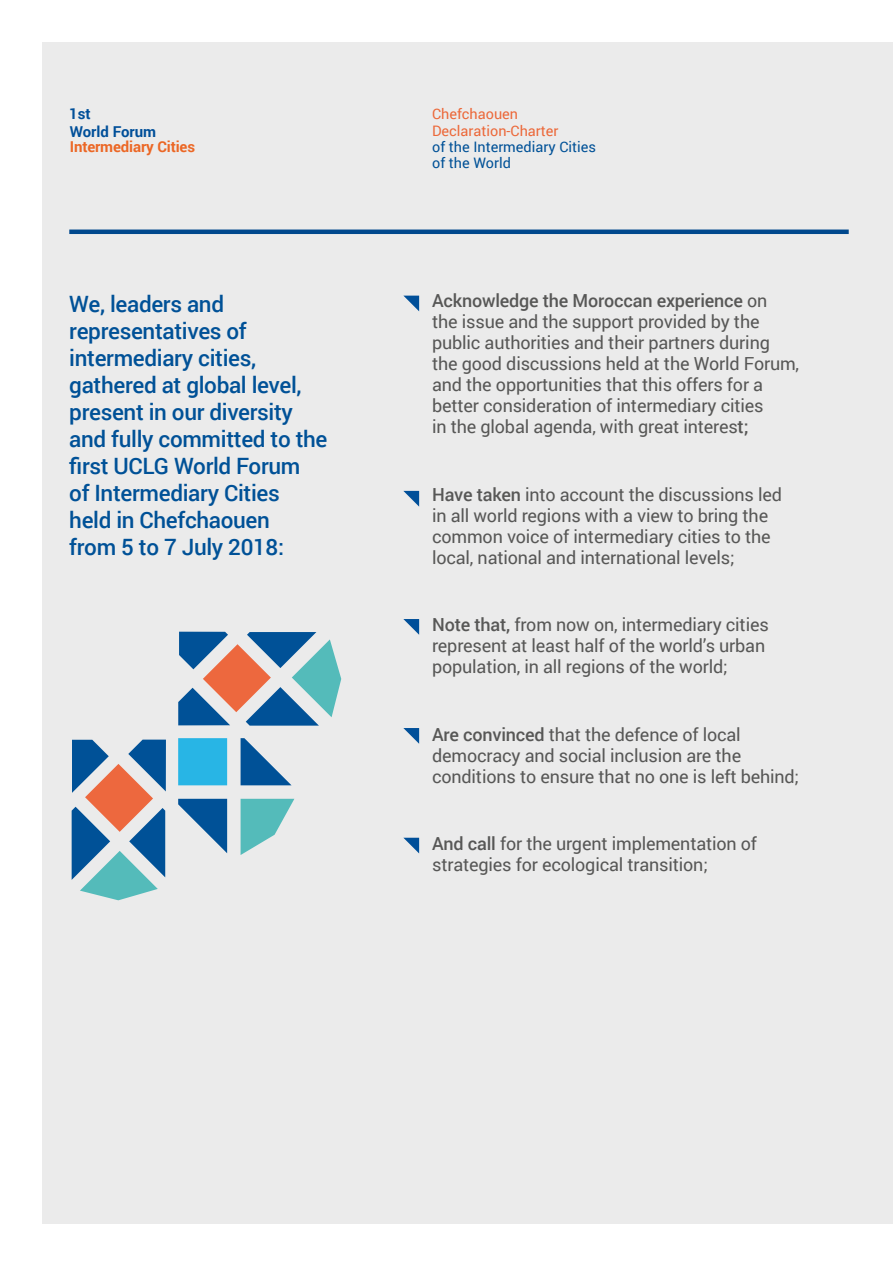
<style>
.page{position:relative;width:893px;height:1263px;background:#fff}
.page>*{position:absolute;margin:0;border:0;box-sizing:border-box;transform-origin:0 0}
.t1{font:500 22.5px/27px "Roboto";letter-spacing:-.015em;color:#005197}
.t2{font:18px/21px "Roboto";letter-spacing:-.01em;color:#575756}
.t3{font:700 15px "Roboto";letter-spacing:-.01em;color:#ec6725}
.t4{font:700 15px/17.2px "Roboto";color:#004f99}
.t5{font:14.4px/16.2px "Roboto";color:#005197}
.t6{font:14.4px/16.2px "Roboto";color:#ec6839}
.s1{font-weight:500}
</style>
<div class="page">
<div style="left:43px;top:43px;width:850px;height:1181px;background:#ebebeb"></div>
<hr style="left:69px;top:230px;width:780px;height:4px;background:#00488d">
<svg style="left:404px;top:296px;width:15px;height:15px"></svg>
<svg style="left:403px;top:491px;width:16px;height:16px"></svg>
<svg style="left:403px;top:619px;width:16px;height:16px"></svg>
<svg style="left:403px;top:728px;width:16px;height:16px"></svg>
<svg style="left:403px;top:838px;width:16px;height:15px"></svg>
<svg style="left:72px;top:740px;width:94px;height:160px"></svg>
<svg style="left:178px;top:799px;width:49px;height:54px"></svg>
<div style="left:178px;top:738px;width:49px;height:47px;background:#28b5e5"></div>
<svg style="left:241px;top:799px;width:53px;height:56px"></svg>
<svg style="left:241px;top:738px;width:50px;height:47px"></svg>
<svg style="left:178px;top:632px;width:163px;height:94px"></svg>
<p class="t4" style="left:69px;top:105px;width:88px">1st<br>World Forum</p>
<p class="t3" style="left:70px;top:136px;width:127px">Intermediary Cities</p>
<p class="t6" style="left:432px;top:106px;width:128px">Chefchaouen<br>Declaration-Charter</p>
<p class="t5" style="left:432px;top:138px;width:165px">of the Intermediary Cities of the World</p>
<p class="t1" style="left:69px;top:289px;width:260px">We, leaders and representatives of intermediary cities, gathered at global level, present in our diversity and fully committed to the first UCLG World Forum<br>of Intermediary Cities held in Chefchaouen<br>from 5 to 7 July 2018:</p>
<p class="t2" style="left:432px;top:289px;width:369px"><span class="s1">Acknowledge the Moroccan experience</span> on<br>the issue and the support provided by the public authorities and their partners during the good discussions held at the World Forum, and the opportunities that this offers for a better consideration of intermediary cities<br>in the global agenda, with great interes<span class="s1">t;</span></p>
<p class="t2" style="left:432px;top:483px;width:351px"><span class="s1">Have taken</span> into account the discussions led in all world regions with a view to bring the common voice of intermediary cities to the local, national and international levels;</p>
<p class="t2" style="left:432px;top:614px;width:338px"><span class="s1">Note that,</span> from now on, intermediary cities represent at least half of the world’s urban population, in all regions of the world;</p>
<p class="t2" style="left:432px;top:723px;width:369px"><span class="s1">Are convinced</span> that the defence of local democracy and social inclusion are the conditions to ensure that no one is left behind;</p>
<p class="t2" style="left:432px;top:833px;width:327px"><span class="s1">And call</span> for the urgent implementation of strategies for ecological transition;</p>
</div>
